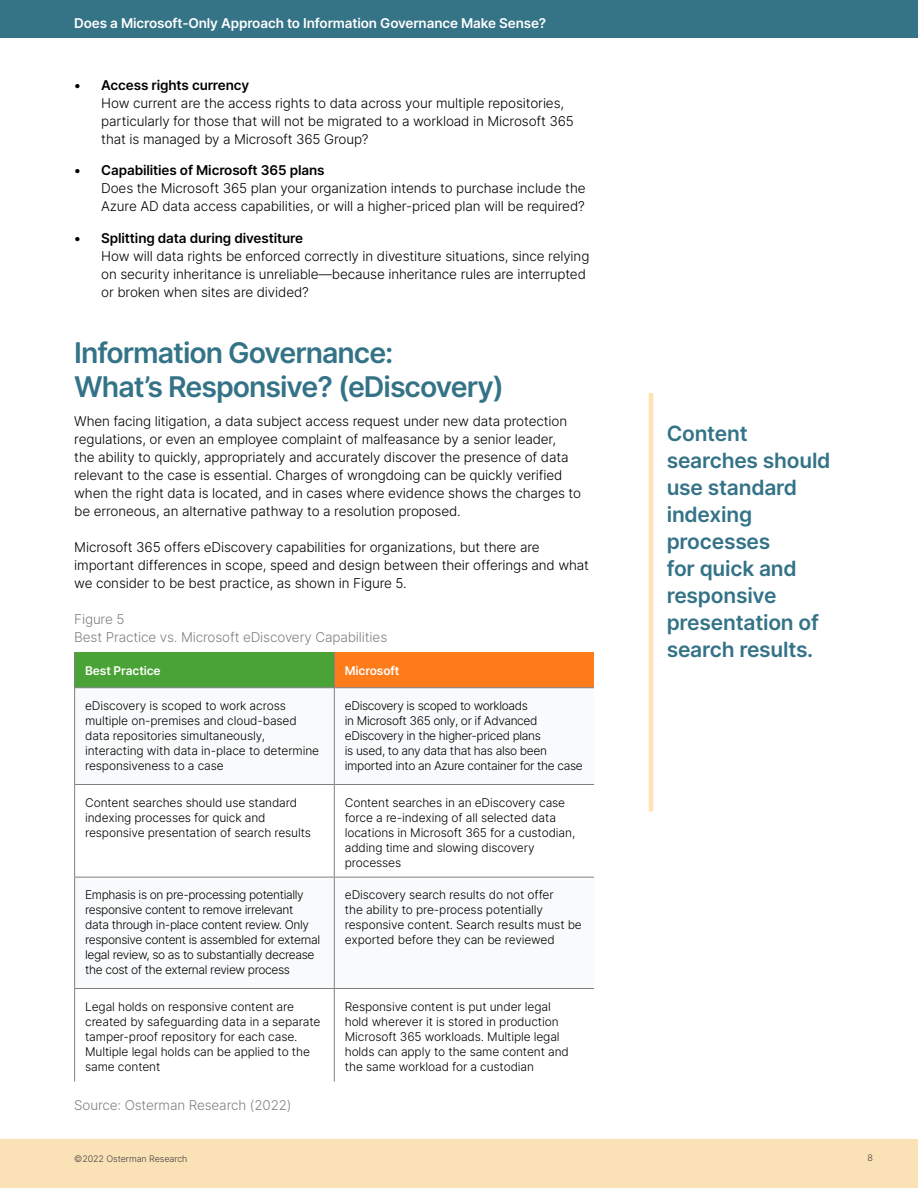
<style>
.page{position:relative;width:918px;height:1188px;background:#fff}
.page>*{position:absolute;margin:0;border:0;box-sizing:border-box;transform-origin:0 0}
.H1-WT_PG_WP{font:600 28.5px/34.5px "Inter";letter-spacing:-.035em;color:#347387}
.Callout2{font:600 21px/27px "Inter";letter-spacing:-.01em;color:#347387}
.Body1-WT_PG_WP{font:300 13.5px/18px "Inter";letter-spacing:-.01em;color:#000}
.Body1-WT_PG_WP-2{font:300 13.5px "Inter";letter-spacing:-.01em;color:#808080}
.t1{font:600 13.5px "Inter";letter-spacing:-.01em;color:#fff}
.Body1-WT_PG_WP-3{font:300 12px/15px "Inter";letter-spacing:-.01em;color:#000}
.Body1-WT_PG_WP-4{font:300 12px/15px "Inter";letter-spacing:-.03em;color:#000}
.Body1-WT_PG_WP-5{font:600 12px "Inter";letter-spacing:-.01em;color:#fff}
.t2{font:300 9px "Inter";letter-spacing:-.01em;color:#404040}
.s1{font-weight:600}
</style>
<div class="page">
<div style="left:0;top:1139px;width:918px;height:49px;background:#fbe1b6"></div>
<div style="left:0;top:0;width:918px;height:38px;background:#357387"></div>
<hr style="left:649px;top:393px;width:4px;height:419px;background:#ffe1b2">
<div style="left:75px;top:652px;width:259px;height:36px;background:#4aa336"></div>
<div style="left:334px;top:652px;width:260px;height:36px;background:#ff7c1b"></div>
<svg style="left:75px;top:688px;width:519px;height:300px"></svg>
<hr style="left:74px;top:652px;width:1px;height:35px;background:#808080">
<hr style="left:334px;top:652px;width:1px;height:35px;background:#808080">
<hr style="left:74px;top:687px;width:260px;height:1px;background:#808080">
<hr style="left:74px;top:688px;width:1px;height:96px;background:#808080">
<hr style="left:334px;top:687px;width:260px;height:1px;background:#808080">
<hr style="left:334px;top:688px;width:1px;height:96px;background:#808080">
<hr style="left:74px;top:784px;width:260px;height:1px;background:#808080">
<hr style="left:74px;top:785px;width:1px;height:92px;background:#808080">
<hr style="left:334px;top:784px;width:260px;height:1px;background:#808080">
<hr style="left:334px;top:785px;width:1px;height:92px;background:#808080">
<hr style="left:74px;top:877px;width:260px;height:1px;background:#808080">
<hr style="left:74px;top:878px;width:1px;height:110px;background:#808080">
<hr style="left:334px;top:877px;width:260px;height:1px;background:#808080">
<hr style="left:334px;top:878px;width:1px;height:110px;background:#808080">
<hr style="left:74px;top:988px;width:260px;height:1px;background:#808080">
<hr style="left:74px;top:989px;width:1px;height:93px;background:#808080">
<hr style="left:334px;top:988px;width:260px;height:1px;background:#808080">
<hr style="left:334px;top:989px;width:1px;height:93px;background:#808080">
<p class="t1" style="left:74px;top:13px;width:474px">Does a Microsoft-Only Approach to Information Governance Make Sense?</p>
<p class="Body1-WT_PG_WP" style="left:101px;top:75px;width:474px;text-indent:-27px"><span class="s1">• Access rights currency<br></span>How current are the access rights to data across your multiple repositories, particularly for those that will not be migrated to a workload in Microsoft 365 that is managed by a Microsoft 365 Group?</p>
<p class="Body1-WT_PG_WP" style="left:101px;top:161px;width:486px;text-indent:-27px"><span class="s1">• Capabilities of Microsoft 365 plans<br></span>Does the Microsoft 365 plan your organization intends to purchase include the<br>Azure AD data access capabilities, or will a higher-priced plan will be required?</p>
<p class="Body1-WT_PG_WP" style="left:101px;top:228px;width:490px;text-indent:-27px"><span class="s1">• Splitting data during divestiture<br></span>How will data rights be enforced correctly in divestiture situations, since relying on security inheritance is unreliable—because inheritance rules are interrupted or broken when sites are divided?</p>
<p class="H1-WT_PG_WP" style="left:74px;top:334px;width:431px">Information Governance:<br>What’s Responsive? (eDiscovery)</p>
<p class="Body1-WT_PG_WP" style="left:74px;top:411px;width:508px">When facing litigation, a data subject access request under new data protection regulations, or even an employee complaint of malfeasance by a senior leader,<br>the ability to quickly, appropriately and accurately discover the presence of data relevant to the case is essential. Charges of wrongdoing can be quickly verified when the right data is located, and in cases where evidence shows the charges to be erroneous, an alternative pathway to a resolution proposed.</p>
<p class="Body1-WT_PG_WP" style="left:74px;top:537px;width:516px">Microsoft 365 offers eDiscovery capabilities for organizations, but there are important differences in scope, speed and design between their offerings and what we consider to be best practice, as shown in Figure 5.</p>
<p class="Body1-WT_PG_WP-2" style="left:74px;top:609px;width:52px">Figure 5</p>
<p class="Body1-WT_PG_WP-2" style="left:74px;top:627px;width:315px">Best Practice vs. Microsoft eDiscovery Capabilities</p>
<p class="Body1-WT_PG_WP-5" style="left:85px;top:662px;width:77px">Best Practice</p>
<p class="Body1-WT_PG_WP-5" style="left:345px;top:662px;width:56px">Microsoft</p>
<p class="Body1-WT_PG_WP-3" style="left:85px;top:698px;width:236px">eDiscovery is scoped to work across multiple on-premises and cloud-based data repositories simultaneously, interacting with data in-place to determine responsiveness to a case</p>
<p class="Body1-WT_PG_WP-4" style="left:345px;top:698px;width:240px">eDiscovery is scoped to workloads<br>in Microsoft 365 only, or if Advanced eDiscovery in the higher-priced plans<br>is used, to any data that has also been imported into an Azure container for the case</p>
<p class="Body1-WT_PG_WP-3" style="left:85px;top:795px;width:227px">Content searches should use standard indexing processes for quick and responsive presentation of search results</p>
<p class="Body1-WT_PG_WP-3" style="left:345px;top:795px;width:232px">Content searches in an eDiscovery case force a re-indexing of all selected data locations in Microsoft 365 for a custodian, adding time and slowing discovery processes</p>
<p class="Body1-WT_PG_WP-4" style="left:85px;top:887px;width:237px">Emphasis is on pre-processing potentially responsive content to remove irrelevant data through in-place content review. Only responsive content is assembled for external legal review, so as to substantially decrease the cost of the external review process</p>
<p class="Body1-WT_PG_WP-3" style="left:345px;top:887px;width:239px">eDiscovery search results do not offer<br>the ability to pre-process potentially responsive content. Search results must be exported before they can be reviewed</p>
<p class="Body1-WT_PG_WP-3" style="left:85px;top:999px;width:237px">Legal holds on responsive content are created by safeguarding data in a separate tamper-proof repository for each case.<br>Multiple legal holds can be applied to the same content</p>
<p class="Body1-WT_PG_WP-3" style="left:345px;top:999px;width:226px">Responsive content is put under legal hold wherever it is stored in production Microsoft 365 workloads. Multiple legal holds can apply to the same content and the same workload for a custodian</p>
<p class="Body1-WT_PG_WP-2" style="left:74px;top:1095px;width:219px">Source: Osterman Research (2022)</p>
<p class="t2" style="left:74px;top:1152px;width:115px">©2022 Osterman Research</p>
<p class="Callout2" style="left:667px;top:419px;width:165px">Content searches should use standard indexing processes<br>for quick and responsive presentation of search results.</p>
<p class="t2" style="left:867px;top:1151px;width:7px">8</p>
</div>
